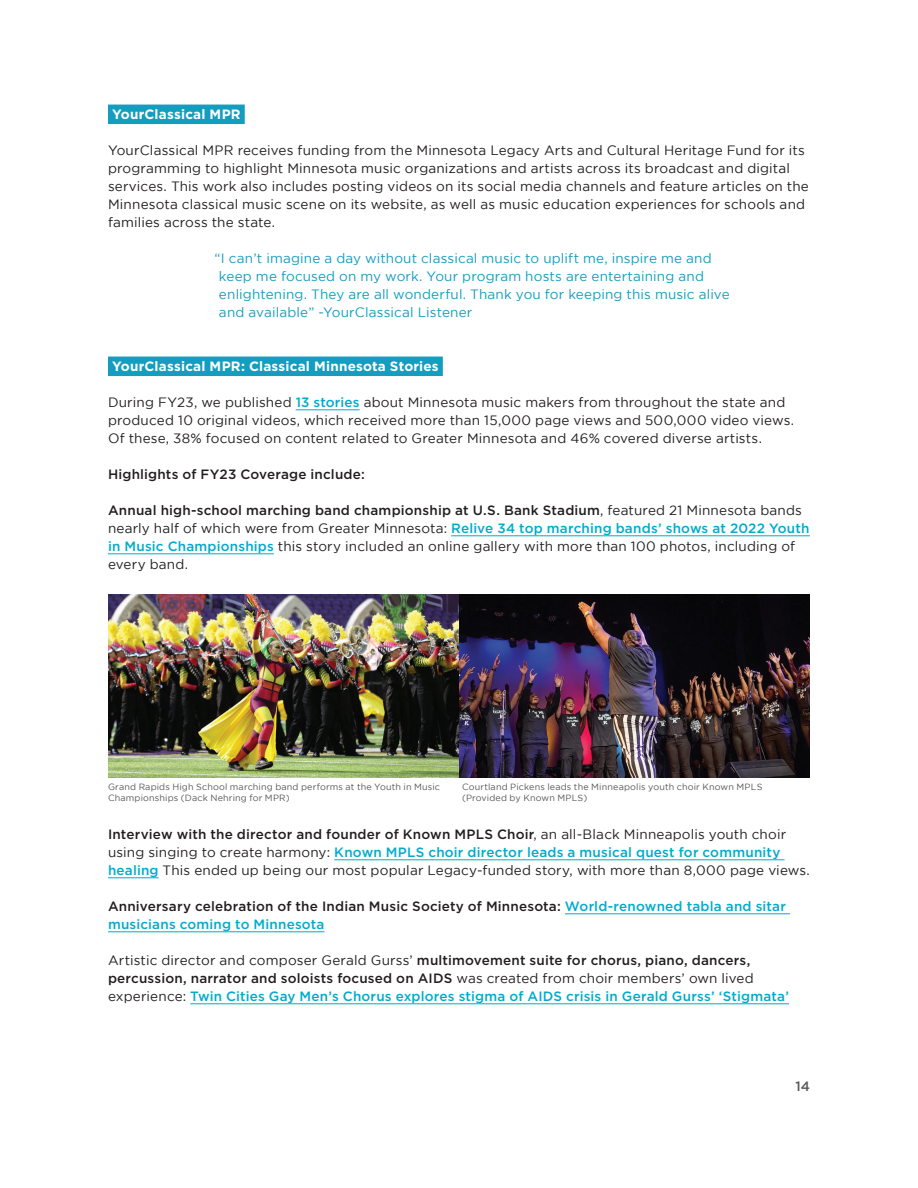
<style>
.page{position:relative;width:918px;height:1188px;background:#fff}
.page>*{position:absolute;margin:0;border:0;box-sizing:border-box;transform-origin:0 0}
.t1{font:13.5px/18px "Gotham";letter-spacing:.01em;color:#231f20}
.t2{font:13.5px/18px "Gotham";letter-spacing:.01em;color:#149dbf}
.t3{font:500 13.5px/18px "Gotham";letter-spacing:.015em;color:#231f20}
.t4{font:700 13.5px "Gotham";letter-spacing:.015em;color:#fff}
.t5{font:500 13.5px "Gotham";color:#57585a}
.t6{font:9px/10.8px "Gotham";letter-spacing:.015em;color:#57585a}
.s1{font-weight:500;color:#00abcd}
.s2{font-weight:500}
.s3{color:#00abcd}
</style>
<div class="page">
<hr style="left:296px;top:409px;width:64px;height:1px;background:#00abcd">
<hr style="left:451px;top:535px;width:359px;height:1px;background:#00abcd">
<hr style="left:108px;top:553px;width:166px;height:1px;background:#00abcd">
<hr style="left:334px;top:859px;width:451px;height:1px;background:#00abcd">
<hr style="left:108px;top:877px;width:51px;height:1px;background:#00abcd">
<hr style="left:565px;top:913px;width:225px;height:1px;background:#00abcd">
<hr style="left:108px;top:931px;width:217px;height:1px;background:#00abcd">
<hr style="left:190px;top:1003px;width:599px;height:1px;background:#00abcd">
<div style="left:108px;top:105px;width:137px;height:19px;background:#149dbf"></div>
<div style="left:108px;top:357px;width:335px;height:19px;background:#149dbf"></div>
<img style="left:108px;top:595px;width:702px;height:182px">
<h4 class="t4" style="left:112px;top:105px;width:130px">YourClassical MPR</h4>
<p class="t1" style="left:108px;top:141px;width:702px">YourClassical MPR receives funding from the Minnesota Legacy Arts and Cultural Heritage Fund for its programming to highlight Minnesota music organizations and artists across its broadcast and digital services. This work also includes posting videos on its social media channels and feature articles on the Minnesota classical music scene on its website, as well as music education experiences for schools and families across the state.</p>
<p class="t2" style="left:219px;top:249px;width:512px;text-indent:-4px">“I can’t imagine a day without classical music to uplift me, inspire me and keep me focused on my work. Your program hosts are entertaining and enlightening. They are all wonderful. Thank you for keeping this music alive and available” -YourClassical Listener</p>
<h4 class="t4" style="left:112px;top:357px;width:328px">YourClassical MPR: Classical Minnesota Stories</h4>
<p class="t1" style="left:108px;top:393px;width:688px">During FY23, we published <span class="s1">13 stories</span> about Minnesota music makers from throughout the state and produced 10 original videos, which received more than 15,000 page views and 500,000 video views.<br>Of these, 38% focused on content related to Greater Minnesota and 46% covered diverse artists.</p>
<h5 class="t3" style="left:108px;top:465px;width:258px">Highlights of FY23 Coverage include:</h5>
<p class="t1" style="left:108px;top:501px;width:703px"><span class="s2">Annual high-school marching band championship at U.S. Bank Stadium</span>, featured 21 Minnesota bands nearly half of which were from Greater Minnesota: <span class="s1">Relive 34 top marching bands’ shows at 2022 Youth in Music Championships</span> this story included an online gallery with more than 100 photos, including of every band.</p>
<p class="t6" style="left:108px;top:782px;width:334px">Grand Rapids High School marching band performs at the Youth in Music<br>Championships (Dack Nehring for MPR)</p>
<p class="t6" style="left:462px;top:782px;width:302px">Courtland Pickens leads the Minneapolis youth choir Known MPLS (Provided by Known MPLS)</p>
<p class="t1" style="left:108px;top:825px;width:703px"><span class="s2">Interview with the director and founder of Known MPLS Choir</span>, an all-Black Minneapolis youth choir using singing to create harmony: <span class="s1">Known MPLS choir director leads a musical quest for community healing</span> This ended up being our most popular Legacy-funded story, with more than 8,000 page views.</p>
<p class="t3" style="left:108px;top:897px;width:679px">Anniversary celebration of the Indian Music Society of Minnesota: <span class="s3">World-renowned tabla and sitar musicians coming to Minnesota</span></p>
<p class="t1" style="left:108px;top:951px;width:683px">Artistic director and composer Gerald Gurss’ <span class="s2">multimovement suite for chorus, piano, dancers, percussion, narrator and soloists focused on AIDS</span> was created from choir members’ own lived experience: <span class="s1">Twin Cities Gay Men’s Chorus explores stigma of AIDS crisis in Gerald Gurss’ ‘Stigmata’</span></p>
<p class="t5" style="left:795px;top:1077px;width:16px">14</p>
</div>
